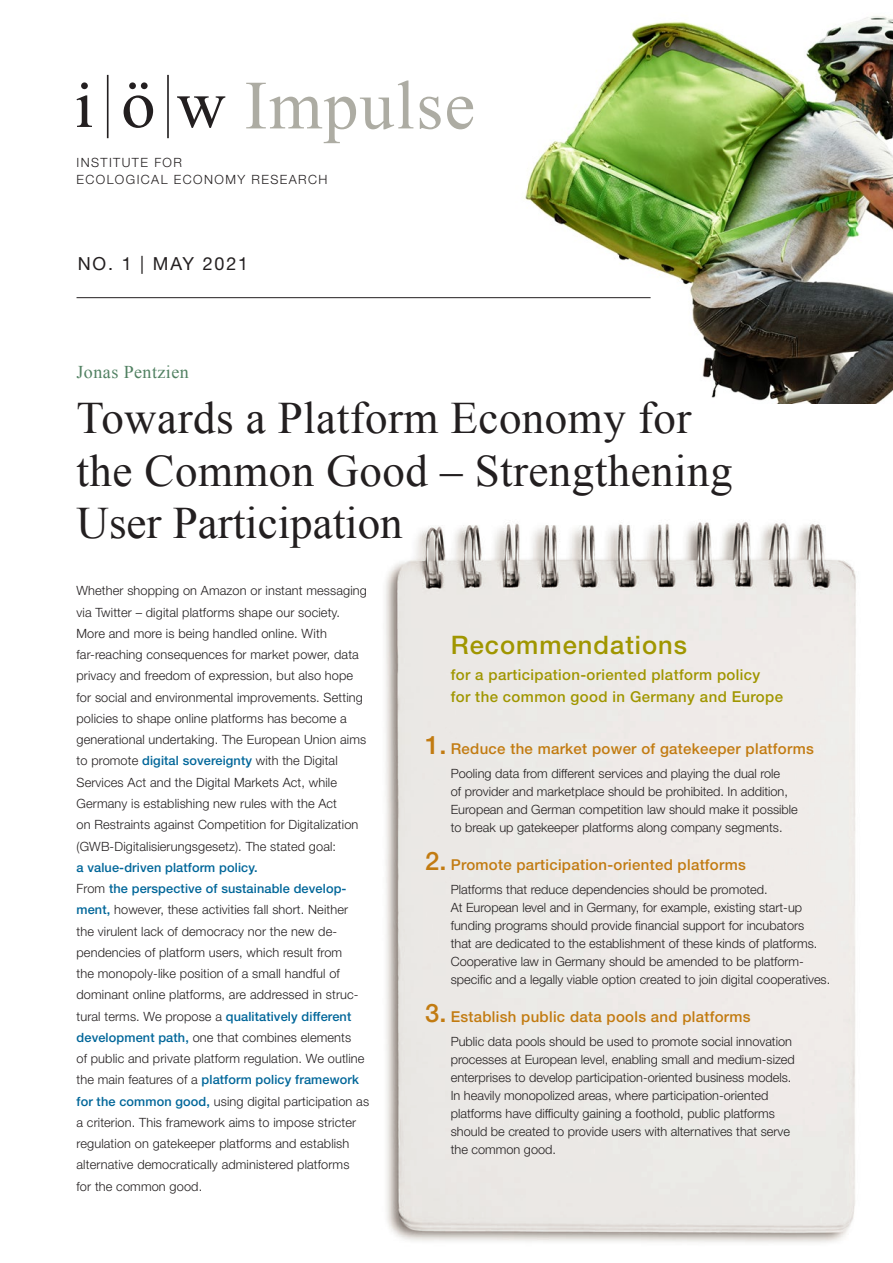
<style>
.page{position:relative;width:893px;height:1263px;background:#fff}
.page>*{position:absolute;margin:0;border:0;box-sizing:border-box;transform-origin:0 0}
.iöw_Flyer_Ü0_35_44_l{font:69px "Times New Roman";letter-spacing:.02em;color:#adaca3}
.iöw_Flyer_Ü0_35_44_l-2{font:45px/52.5px "Times New Roman";letter-spacing:.01em;color:#231f20}
.Zitat_2{font:500 25.5px "Helvetica Neue LT Std";letter-spacing:.04em;color:#a09600}
.IÖW_NEW_Introtext{font:18px "Times New Roman";letter-spacing:.025em;color:#518162}
.IÖW_NEW_Text{font:18px "Helvetica Neue LT Std";letter-spacing:.1em;color:#231f20}
.Handlungsempfehlunge{font:500 15px "Helvetica Neue LT Std";letter-spacing:.02em;color:#c27b11}
.Zitat_2-2{font:500 15px/22.5px "Helvetica Neue LT Std";letter-spacing:.025em;color:#a09600}
.IÖW_NEW_Text-2{font:300 12.75px/21.3px "Helvetica Neue LT Std";letter-spacing:.01em;color:#231f20}
.Handlungsempfehlunge-2{font:300 12.75px/18px "Helvetica Neue LT Std";color:#231f20}
.IÖW_NEW_Text-3{font:300 12.75px "Helvetica Neue LT Std";letter-spacing:.11em;color:#231f20}
.s1{font-weight:500;color:#069}
.s2{font-size:25.5px}
</style>
<div class="page">
<img style="left:516px;top:16px;width:377px;height:388px">
<img style="left:385px;top:522px;width:471px;height:721px">
<hr style="left:77px;top:297px;width:574px;height:1px;background:#231f20">
<hr style="left:107px;top:75px;width:2px;height:63px;background:#231f20">
<hr style="left:167px;top:75px;width:2px;height:63px;background:#231f20">
<svg style="left:177px;top:96px;width:48px;height:32px"></svg>
<svg style="left:124px;top:95px;width:29px;height:33px"></svg>
<div style="left:129px;top:82px;width:7px;height:7px;background:#231f20;border-radius:50%"></div>
<div style="left:141px;top:82px;width:7px;height:7px;background:#231f20;border-radius:50%"></div>
<svg style="left:77px;top:95px;width:15px;height:32px"></svg>
<div style="left:81px;top:82px;width:7px;height:7px;background:#231f20;border-radius:50%"></div>
<p class="iöw_Flyer_Ü0_35_44_l" style="left:244px;top:59px;width:232px">Impulse</p>
<p class="IÖW_NEW_Text-3" style="left:77px;top:155px;width:107px">INSTITUTE FOR</p>
<p class="IÖW_NEW_Text-3" style="left:77px;top:171px;width:252px">ECOLOGICAL ECONOMY RESEARCH</p>
<p class="IÖW_NEW_Text" style="left:78px;top:253px;width:172px">NO. 1 | MAY 2021</p>
<p class="IÖW_NEW_Introtext" style="left:77px;top:360px;width:114px">Jonas Pentzien</p>
<p class="iöw_Flyer_Ü0_35_44_l-2" style="left:77px;top:391px;width:658px">Towards a Platform Economy for the Common Good – Strengthening<br>User Participation</p>
<p class="IÖW_NEW_Text-2" style="left:77px;top:580px;width:292px">Whether shopping on Amazon or instant messaging via Twitter – digital platforms shape our society.<br>More and more is being handled online. With far-reaching consequences for market power, data privacy and freedom of expression, but also hope for social and environmental improvements. Setting policies to shape online platforms has become a generational undertaking. The European Union aims to promote <span class="s1">digital sovereignty</span> with the Digital Services Act and the Digital Markets Act, while Germany is establishing new rules with the Act<br>on Restraints against Competition for Digitalization (GWB-Digitalisierungsgesetz). The stated goal:<br><span class="s1">a value-driven platform policy.</span></p>
<p class="IÖW_NEW_Text-2" style="left:77px;top:877px;width:294px">From <span class="s1">the perspective of sustainable develop&shy;ment,</span> however, these activities fall short. Neither<br>the virulent lack of democracy nor the new de&shy;pendencies of platform users, which result from<br>the monopoly-like position of a small handful of dominant online platforms, are addressed in struc&shy;tural terms. We propose a <span class="s1">qualitatively different development path,</span> one that combines elements<br>of public and private platform regulation. We outline the main features of a <span class="s1">platform policy framework for the common good,</span> using digital participation as a criterion. This framework aims to impose stricter regulation on gatekeeper platforms and establish alternative democratically administered platforms</p>
<p class="IÖW_NEW_Text-2" style="left:77px;top:1175px;width:127px">for the common good.</p>
<p class="Zitat_2" style="left:451px;top:630px;width:238px">Recommendations</p>
<p class="Zitat_2-2" style="left:451px;top:663px;width:334px">for a participation-oriented platform policy for the common good in Germany and Europe</p>
<p class="Handlungsempfehlunge" style="left:425px;top:740px;width:390px"><span class="s2">1.</span> Reduce the market power of gatekeeper platforms</p>
<p class="Handlungsempfehlunge-2" style="left:451px;top:764px;width:349px">Pooling data from different services and playing the dual role<br>of provider and marketplace should be prohibited. In addition, European and German competition law should make it possible to break up gatekeeper platforms along company segments.</p>
<p class="Handlungsempfehlunge" style="left:425px;top:856px;width:322px"><span class="s2">2.</span> Promote participation-oriented platforms</p>
<p class="Handlungsempfehlunge-2" style="left:451px;top:880px;width:381px">Platforms that reduce dependencies should be promoted.<br>At European level and in Germany, for example, existing start-up funding programs should provide financial support for incubators<br>that are dedicated to the establishment of these kinds of platforms.<br>Cooperative law in Germany should be amended to be platform&shy;specific and a legally viable option created to join digital cooperatives.</p>
<p class="Handlungsempfehlunge" style="left:425px;top:1008px;width:327px"><span class="s2">3.</span> Establish public data pools and platforms</p>
<p class="Handlungsempfehlunge-2" style="left:451px;top:1032px;width:346px">Public data pools should be used to promote social innovation processes at European level, enabling small and medium-sized enterprises to develop participation-oriented business models.<br>In heavily monopolized areas, where participation-oriented platforms have difficulty gaining a foothold, public platforms should be created to provide users with alternatives that serve the common good.</p>
</div>
